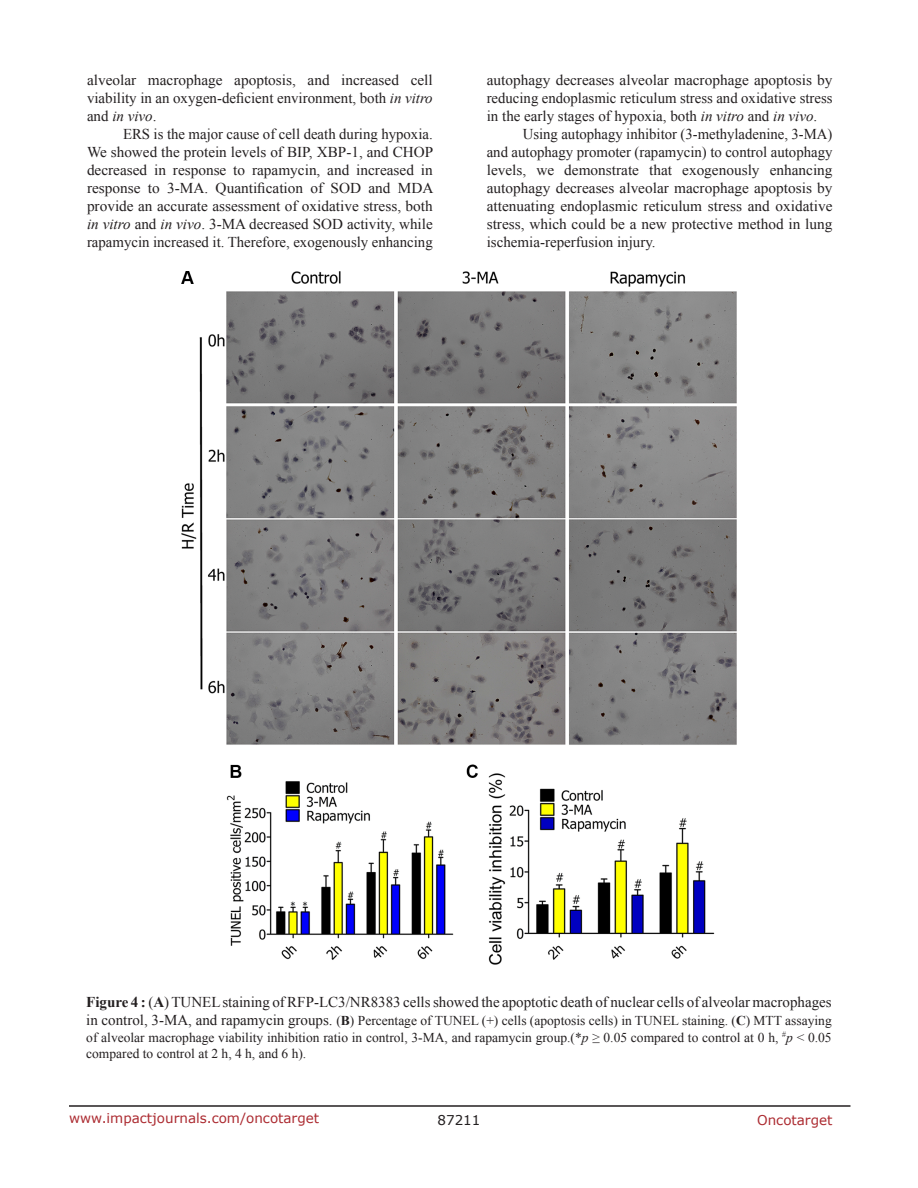
<style>
.page{position:relative;width:918px;height:1188px;background:#fff}
.page>*{position:absolute;margin:0;border:0;box-sizing:border-box;transform-origin:0 0}
.BodyText{font:15px/18px "Times New Roman";color:#231f20;text-align:justify}
.FigureText{font:15px "Times New Roman";color:#231f20}
.FigureText-2{font:13.5px/16.2px "Times New Roman";color:#231f20;text-align:justify}
.t1{font:13.5px "Verdana";color:#ac2b31}
.t2{font:13.5px "Verdana";color:#231f20}
.s1{font-style:italic}
.s2{font-weight:700}
.s3{font-size:15px}
</style>
<div class="page">
<hr style="left:69px;top:1105px;width:781px;height:2px;background:#231f20">
<img style="left:181px;top:271px;width:556px;height:693px">
<p class="BodyText" style="left:87px;top:71px;width:347px">alveolar macrophage apoptosis, and increased cell viability in an oxygen-deficient environment, both <span class="s1">in vitro </span>and <span class="s1">in vivo</span>.</p>
<p class="BodyText" style="left:87px;top:125px;width:348px;text-indent:36px">ERS is the major cause of cell death during hypoxia.<br>We showed the protein levels of BIP, XBP-1, and CHOP decreased in response to rapamycin, and increased in response to 3-MA. Quantification of SOD and MDA provide an accurate assessment of oxidative stress, both <span class="s1">in vitro</span> and <span class="s1">in vivo</span>. 3-MA decreased SOD activity, while rapamycin increased it. Therefore, exogenously enhancing</p>
<p class="BodyText" style="left:487px;top:71px;width:347px">autophagy decreases alveolar macrophage apoptosis by reducing endoplasmic reticulum stress and oxidative stress in the early stages of hypoxia, both <span class="s1">in vitro</span> and <span class="s1">in vivo</span>.</p>
<p class="BodyText" style="left:487px;top:125px;width:347px;text-indent:36px">Using autophagy inhibitor (3-methyladenine, 3-MA) and autophagy promoter (rapamycin) to control autophagy levels, we demonstrate that exogenously enhancing autophagy decreases alveolar macrophage apoptosis by attenuating endoplasmic reticulum stress and oxidative stress, which could be a new protective method in lung ischemia-reperfusion injury.</p>
<p class="FigureText" style="left:86px;top:992px;width:747px"><span class="s2">Figure 4 :</span> (<span class="s2">A</span>) TUNEL staining of RFP-LC3/NR8383 cells showed the apoptotic death of nuclear cells of alveolar macrophages</p>
<p class="FigureText-2" style="left:86px;top:1013px;width:747px"><span class="s3">in control, 3-MA, and rapamycin groups.</span> (<span class="s2">B</span>) Percentage of TUNEL (+) cells (apoptosis cells) in TUNEL staining. (<span class="s2">C</span>) MTT assaying of alveolar macrophage viability inhibition ratio in control, 3-MA, and rapamycin group.(*<span class="s1">p</span> ≥ 0.05 compared to control at 0 h, <sup>#</sup><span class="s1">p</span> &lt; 0.05 compared to control at 2 h, 4 h, and 6 h).</p>
<p class="t1" style="left:69px;top:1109px;width:252px">www.impactjournals.com/oncotarget</p>
<p class="t2" style="left:438px;top:1111px;width:44px">87211</p>
<p class="t1" style="left:757px;top:1111px;width:77px">Oncotarget</p>
</div>
